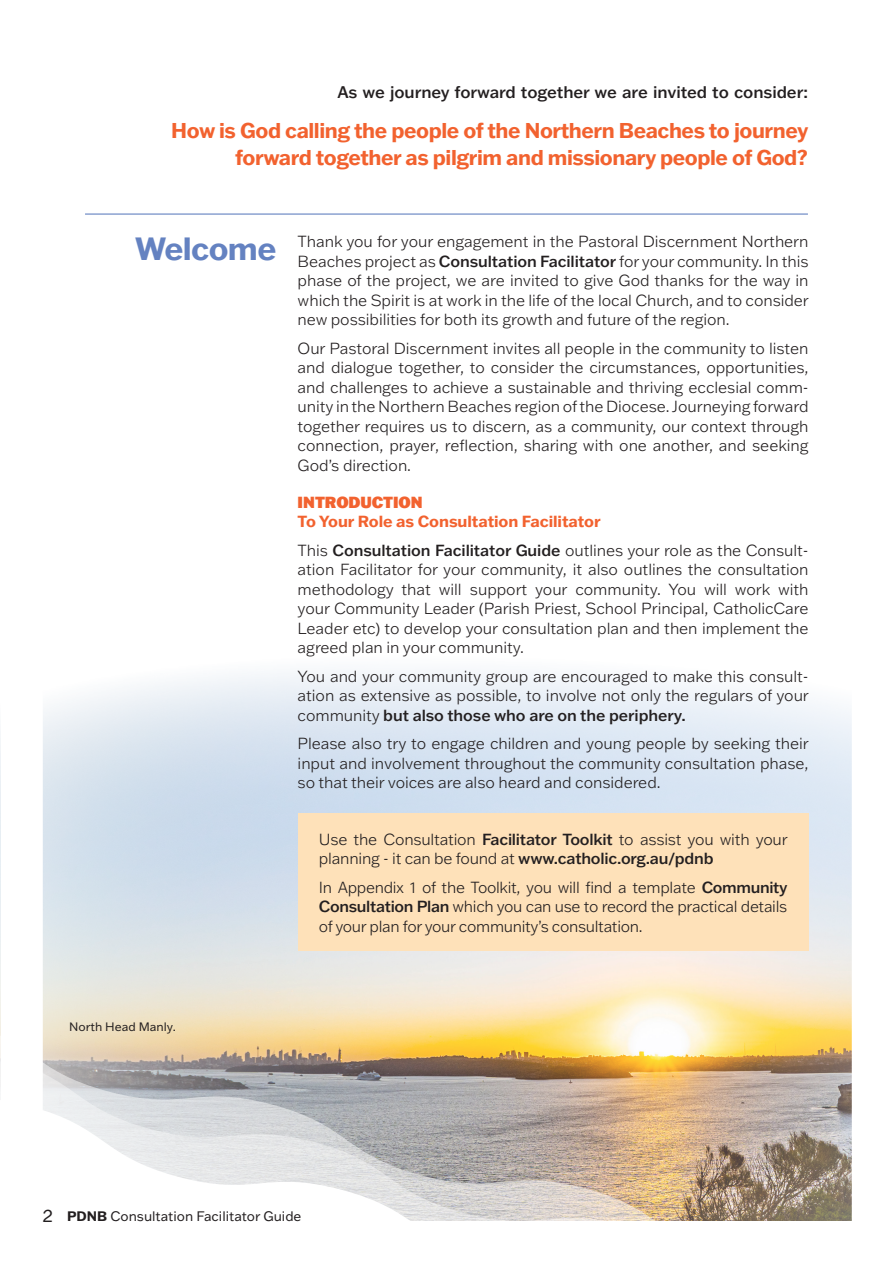
<style>
.page{position:relative;width:893px;height:1263px;background:#fff}
.page>*{position:absolute;margin:0;border:0;box-sizing:border-box;transform-origin:0 0}
.t1{font:700 31.5px "Franklin Gothic ATF";letter-spacing:-.02em;color:#6482c1}
.t2{font:700 21px/27px "Franklin Gothic ATF";letter-spacing:-.02em;color:#f2622f;text-align:right}
.t3{font:500 16.5px "Franklin Gothic ATF";letter-spacing:-.005em;color:#231f20}
.t4{font:300 15.75px/19.5px "Franklin Gothic ATF";letter-spacing:-.005em;color:#231f20;text-align:justify}
.t5{font:700 15.75px/28.5px "Franklin Gothic ATF";letter-spacing:-.005em;color:#f2622f}
.t6{font:900 15.75px "Franklin Gothic ATF";letter-spacing:-.005em;color:#f2622f}
.t7{font:13.5px "Franklin Gothic ATF";color:#231f20}
.t8{font:12px "Franklin Gothic ATF";color:#231f20}
.s1{font-weight:500}
.s2{font-weight:300;color:#231f20}
.s3{font-weight:500;color:#231f20}
.s4{font-size:18px}
.s5{font-weight:700}
</style>
<div class="page">
<img style="left:0;top:1022px;width:852px;height:199px">
<div style="left:0;top:1212px;width:305px;height:51px;background:#fff"></div>
<hr style="left:85px;top:213px;width:723px;height:2px;background:#6482c1">
<div style="left:298px;top:814px;width:510px;height:137px;background:#fee1b9"></div>
<p class="t3" style="left:337px;top:81px;width:472px">As we journey forward together we are invited to consider:</p>
<h2 class="t2" style="left:171px;top:116px;width:639px">How is God calling the people of the Northern Beaches to journey forward together as pilgrim and missionary people of God?</h2>
<h1 class="t1" style="left:135px;top:227px;width:143px">Welcome</h1>
<p class="t4" style="left:298px;top:231px;width:513px">Thank you for your engagement in the Pastoral Discernment Northern Beaches project as <span class="s1">Consultation Facilitator</span> for your community. In this phase of the project, we are invited to give God thanks for the way in which the Spirit is at work in the life of the local Church, and to consider new possibilities for both its growth and future of the region.</p>
<p class="t4" style="left:298px;top:338px;width:512px">Our Pastoral Discernment invites all people in the community to listen and dialogue together, to consider the circumstances, opportunities, and challenges to achieve a sustainable and thriving ecclesial comm&shy;unity in the Northern Beaches region of the Diocese. Journeying forward together requires us to discern, as a community, our context through connection, prayer, reflection, sharing with one another, and seeking God’s direction.</p>
<p class="t6" style="left:298px;top:491px;width:127px">INTRODUCTION</p>
<p class="t5" style="left:298px;top:507px;width:512px">To Your Role as Consultation Facilitator<br><span class="s2">This</span> <span class="s3">Consultation Facilitator Guide</span> <span class="s2">outlines your role as the Consult-</span></p>
<p class="t4" style="left:298px;top:559px;width:512px">ation Facilitator for your community, it also outlines the consultation methodology that will support your community. You will work with your Community Leader (Parish Priest, School Principal, CatholicCare Leader etc) to develop your consultation plan and then implement the agreed plan in your community.</p>
<p class="t4" style="left:298px;top:666px;width:513px">You and your community group are encouraged to make this consult&shy;ation as extensive as possible, to involve not only the regulars of your community <span class="s1">but also those who are on the periphery.</span></p>
<p class="t4" style="left:298px;top:733px;width:513px">Please also try to engage children and young people by seeking their input and involvement throughout the community consultation phase, so that their voices are also heard and considered.</p>
<p class="t4" style="left:319px;top:829px;width:470px">Use the Consultation <span class="s1">Facilitator Toolkit</span> to assist you with your planning - it can be found at <span class="s1">www.catholic.org.au/pdnb</span></p>
<p class="t4" style="left:319px;top:877px;width:470px">In Appendix 1 of the Toolkit, you will find a template <span class="s1">Community Consultation Plan</span> which you can use to record the practical details of your plan for your community’s consultation.</p>
<p class="t8" style="left:69px;top:1018px;width:108px">North Head Manly.</p>
<p class="t7" style="left:43px;top:1207px;width:260px"><span class="s4">2</span> <span class="s5">PDNB</span> Consultation Facilitator Guide</p>
</div>
